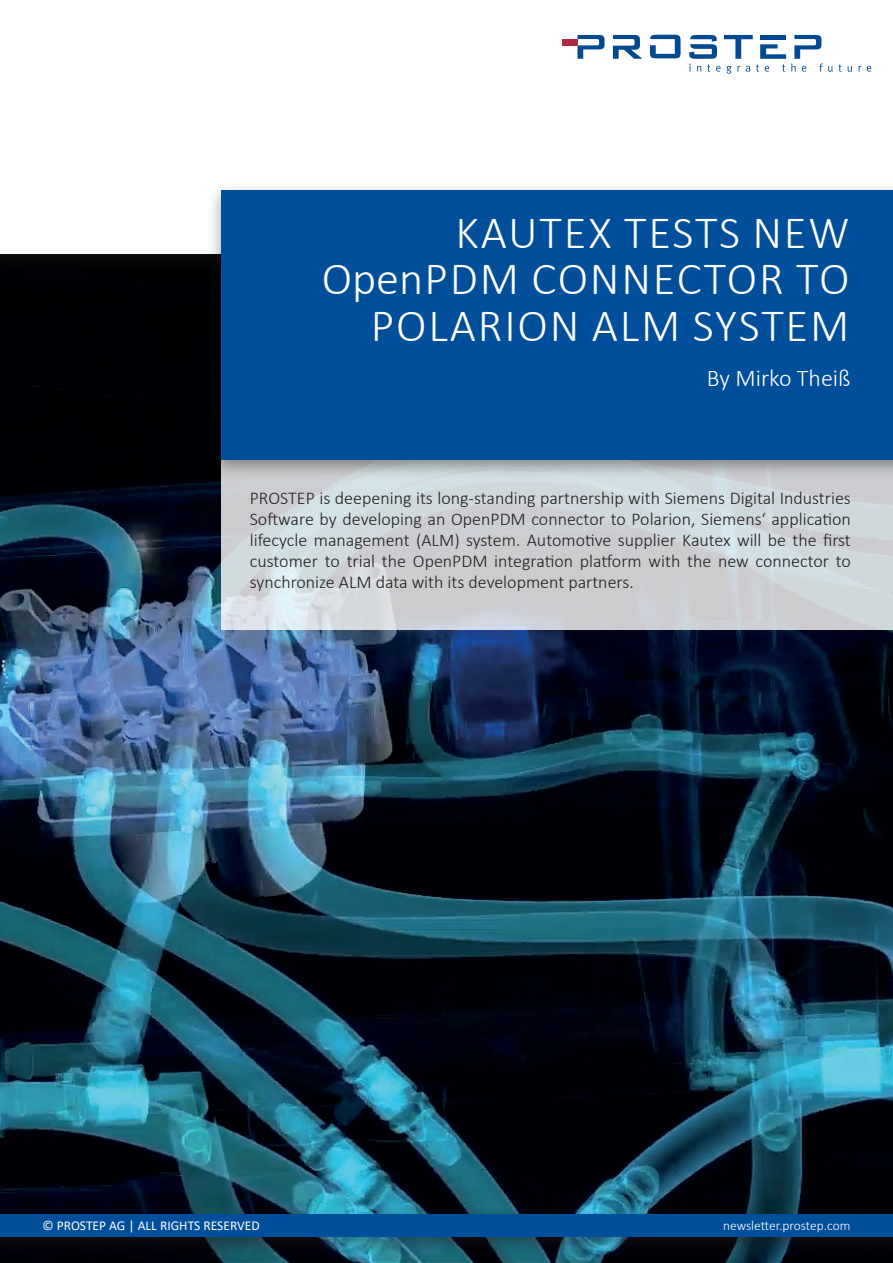
<style>
.page{position:relative;width:893px;height:1263px;background:#fff}
.page>*{position:absolute;margin:0;border:0;box-sizing:border-box;transform-origin:0 0}
.t1{font:300 46.5px/46.5px "Calibri";letter-spacing:.04em;color:#fff;text-align:right}
.t2{font:300 24px "Calibri";color:#fff}
.t3{font:300 18px/21px "Calibri";color:#231f20;text-align:justify}
.t4{font:13.5px "Calibri";color:#fff}
.t5{font:300 13.5px "Calibri";color:#fff}
</style>
<div class="page">
<img style="left:0;top:274px;width:893px;height:989px">
<svg style="left:221px;top:480px;width:672px;height:150px;background:#cfd4d8"></svg>
<div style="left:207px;top:182px;width:686px;height:298px;background:#231f20;opacity:.43"></div>
<div style="left:221px;top:190px;width:672px;height:269px;background:#014f9a"></div>
<svg style="left:650px;top:35px;width:31px;height:23px"></svg>
<svg style="left:577px;top:35px;width:27px;height:24px"></svg>
<svg style="left:613px;top:35px;width:29px;height:24px"></svg>
<div style="left:562px;top:39px;width:15px;height:6px;background:#ae2a42"></div>
<svg style="left:839px;top:64px;width:3px;height:8px"></svg>
<svg style="left:848px;top:66px;width:4px;height:6px"></svg>
<svg style="left:858px;top:66px;width:3px;height:6px"></svg>
<svg style="left:867px;top:66px;width:4px;height:6px"></svg>
<svg style="left:689px;top:35px;width:144px;height:39px"></svg>
<hr style="left:760px;top:35px;width:26px;height:4px;background:#014990">
<div style="left:0;top:1206px;width:893px;height:51px;background:#231f20;opacity:.43"></div>
<div style="left:0;top:1214px;width:893px;height:23px;background:#014f9a"></div>
<h1 class="t1" style="left:322px;top:208px;width:529px">KAUTEX TESTS NEW<br>OpenPDM CONNECTOR TO<br>POLARION ALM SYSTEM</h1>
<h2 class="t2" style="left:707px;top:363px;width:145px">By Mirko Theiß</h2>
<p class="t3" style="left:250px;top:487px;width:603px">PROSTEP is deepening its long-standing partnership with Siemens Digital Industries Software by developing an OpenPDM connector to Polarion, Siemens‘ application lifecycle management (ALM) system. Automotive supplier Kautex will be the first customer to trial the OpenPDM integration platform with the new connector to synchronize ALM data with its development partners.</p>
<p class="t4" style="left:43px;top:1216px;width:219px">© PROSTEP AG | ALL RIGHTS RESERVED</p>
<p class="t5" style="left:723px;top:1217px;width:129px">newsletter.prostep.com</p>
</div>
